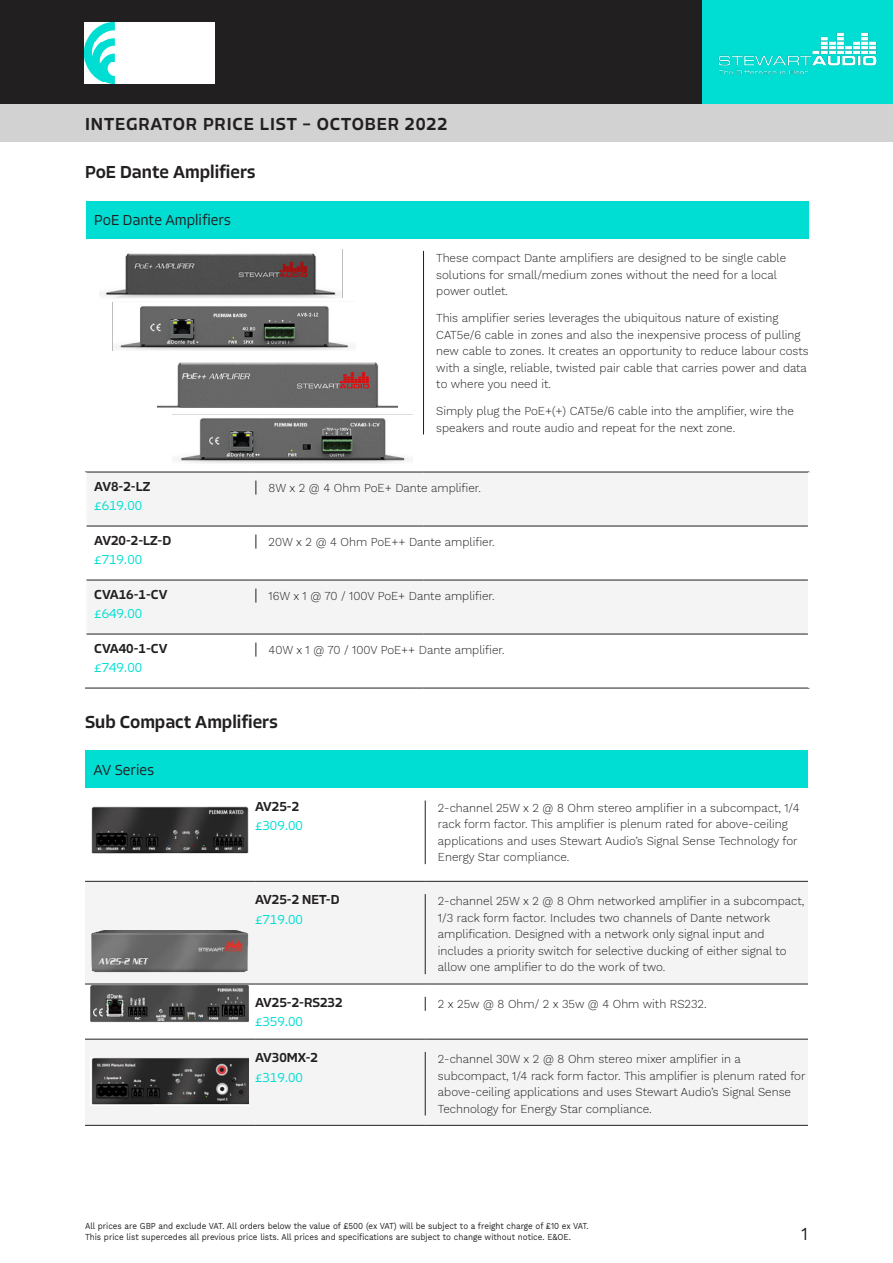
<style>
.page{position:relative;width:893px;height:1263px;background:#fff}
.page>*{position:absolute;margin:0;border:0;box-sizing:border-box;transform-origin:0 0}
.t1{font:500 18px "Allotrope";color:#221f20}
.t2{font:500 18px "Allotrope";letter-spacing:.05em;color:#221f20}
.t3{font:18px "Work Sans";color:#221f20;scale:.9 1}
.t4{font:300 15px "Allotrope";color:#221f20}
.t5{font:500 13.5px/19.5px "Allotrope";color:#221f20}
.t6{font:300 13.5px "Allotrope";color:#00ded4}
.Description{font:300 12px/16.5px "Work Sans";color:#221f20}
.t7{font:9px/10.8px "Work Sans";color:#221f20;scale:.9 1}
.s1{font-weight:300;color:#00ded4}
</style>
<div class="page">
<div style="left:702px;top:0;width:191px;height:104px;background:#00ded4"></div>
<div style="left:0;top:0;width:702px;height:104px;background:#221f20"></div>
<div style="left:0;top:104px;width:893px;height:37px;background:#d3d2d2"></div>
<img style="left:84px;top:23px;width:131px;height:61px">
<img style="left:718px;top:32px;width:159px;height:42px">
<div style="left:86px;top:201px;width:723px;height:37px;background:#00ded4"></div>
<svg style="left:87px;top:473px;width:721px;height:161px;fill:#f4f4f4"></svg>
<hr style="left:85px;top:472px;width:171px;height:1px;background:#221f20">
<hr style="left:256px;top:472px;width:167px;height:1px;background:#221f20">
<hr style="left:423px;top:472px;width:386px;height:1px;background:#221f20">
<hr style="left:85px;top:472px;width:2px;height:54px;background:#fff">
<hr style="left:87px;top:526px;width:169px;height:1px;background:#221f20">
<hr style="left:256px;top:526px;width:167px;height:1px;background:#221f20">
<hr style="left:423px;top:526px;width:385px;height:1px;background:#221f20">
<hr style="left:87px;top:580px;width:169px;height:1px;background:#221f20">
<hr style="left:256px;top:580px;width:167px;height:1px;background:#221f20">
<hr style="left:423px;top:580px;width:385px;height:1px;background:#221f20">
<hr style="left:87px;top:634px;width:169px;height:1px;background:#221f20">
<hr style="left:256px;top:634px;width:167px;height:1px;background:#221f20">
<hr style="left:423px;top:634px;width:385px;height:1px;background:#221f20">
<hr style="left:85px;top:688px;width:171px;height:1px;background:#221f20">
<hr style="left:256px;top:688px;width:167px;height:1px;background:#221f20">
<hr style="left:423px;top:688px;width:386px;height:1px;background:#221f20">
<hr style="left:808px;top:472px;width:1px;height:54px;background:#fff">
<hr style="left:423px;top:251px;width:1px;height:183px;background:#221f20">
<svg style="left:256px;top:480px;width:1px;height:15px"></svg>
<svg style="left:256px;top:534px;width:1px;height:15px"></svg>
<svg style="left:256px;top:588px;width:1px;height:15px"></svg>
<svg style="left:256px;top:642px;width:1px;height:15px"></svg>
<div style="left:85px;top:750px;width:723px;height:38px;background:#00ded4"></div>
<svg style="left:85px;top:882px;width:723px;height:243px;fill:#f4f4f4"></svg>
<hr style="left:85px;top:881px;width:170px;height:1px;background:#221f20">
<hr style="left:255px;top:881px;width:170px;height:1px;background:#221f20">
<hr style="left:425px;top:881px;width:383px;height:1px;background:#221f20">
<hr style="left:85px;top:1039px;width:170px;height:1px;background:#221f20">
<hr style="left:255px;top:1039px;width:170px;height:1px;background:#221f20">
<hr style="left:425px;top:1039px;width:383px;height:1px;background:#221f20">
<hr style="left:85px;top:984px;width:170px;height:1px;background:#221f20">
<hr style="left:255px;top:984px;width:170px;height:1px;background:#221f20">
<hr style="left:425px;top:984px;width:383px;height:1px;background:#221f20">
<hr style="left:85px;top:1125px;width:170px;height:1px;background:#221f20">
<hr style="left:255px;top:1125px;width:170px;height:1px;background:#221f20">
<hr style="left:425px;top:1125px;width:383px;height:1px;background:#221f20">
<hr style="left:425px;top:800px;width:1px;height:64px;background:#221f20">
<hr style="left:425px;top:894px;width:1px;height:80px;background:#221f20">
<svg style="left:425px;top:997px;width:1px;height:14px"></svg>
<hr style="left:425px;top:1052px;width:1px;height:63px;background:#221f20">
<img style="left:100px;top:250px;width:255px;height:100px">
<img style="left:157px;top:363px;width:256px;height:100px">
<img style="left:91px;top:807px;width:158px;height:46px">
<img style="left:90px;top:930px;width:159px;height:93px">
<img style="left:90px;top:1057px;width:159px;height:49px">
<h1 class="t2" style="left:85px;top:111px;width:364px">INTEGRATOR PRICE LIST – OCTOBER 2022</h1>
<p class="t1" style="left:85px;top:160px;width:172px">PoE Dante Amplifiers</p>
<p class="t4" style="left:94px;top:210px;width:138px">PoE Dante Amplifiers</p>
<p class="t5" style="left:94px;top:477px;width:57px">AV8-2-LZ</p>
<p class="t6" style="left:94px;top:497px;width:49px">£619.00</p>
<p class="Description" style="left:436px;top:249px;width:351px">These compact Dante amplifiers are designed to be single cable solutions for small/medium zones without the need for a local power outlet.</p>
<p class="Description" style="left:436px;top:309px;width:374px">This amplifier series leverages the ubiquitous nature of existing CAT5e/6 cable in zones and also the inexpensive process of pulling new cable to zones. It creates an opportunity to reduce labour costs with a single, reliable, twisted pair cable that carries power and data to where you need it.</p>
<p class="Description" style="left:436px;top:402px;width:359px">Simply plug the PoE+(+) CAT5e/6 cable into the amplifier, wire the speakers and route audio and repeat for the next zone.</p>
<p class="Description" style="left:269px;top:479px;width:214px">8W x 2 @ 4 Ohm PoE+ Dante amplifier.</p>
<p class="t5" style="left:94px;top:531px;width:78px">AV20-2-LZ-D <span class="s1">£719.00</span></p>
<p class="Description" style="left:269px;top:533px;width:228px">20W x 2 @ 4 Ohm PoE++ Dante amplifier.</p>
<p class="t5" style="left:94px;top:585px;width:75px">CVA16-1-CV</p>
<p class="t6" style="left:94px;top:605px;width:49px">£649.00</p>
<p class="Description" style="left:269px;top:587px;width:227px">16W x 1 @ 70 / 100V PoE+ Dante amplifier.</p>
<p class="t5" style="left:94px;top:639px;width:75px">CVA40-1-CV</p>
<p class="t6" style="left:94px;top:659px;width:49px">£749.00</p>
<p class="Description" style="left:269px;top:641px;width:237px">40W x 1 @ 70 / 100V PoE++ Dante amplifier.</p>
<p class="t1" style="left:85px;top:709px;width:194px">Sub Compact Amplifiers</p>
<p class="t4" style="left:94px;top:760px;width:62px">AV Series</p>
<p class="t5" style="left:255px;top:797px;width:46px">AV25-2</p>
<p class="t6" style="left:255px;top:817px;width:49px">£309.00</p>
<p class="Description" style="left:438px;top:799px;width:363px">2-channel 25W x 2 @ 8 Ohm stereo amplifier in a subcompact, 1/4 rack form factor. This amplifier is plenum rated for above-ceiling applications and uses Stewart Audio’s Signal Sense Technology for Energy Star compliance.</p>
<p class="t5" style="left:255px;top:890px;width:86px">AV25-2 NET-D</p>
<p class="t6" style="left:255px;top:910px;width:49px">£719.00</p>
<p class="Description" style="left:438px;top:892px;width:368px">2-channel 25W x 2 @ 8 Ohm networked amplifier in a subcompact, 1/3 rack form factor. Includes two channels of Dante network amplification. Designed with a network only signal input and includes a priority switch for selective ducking of either signal to allow one amplifier to do the work of two.</p>
<p class="t5" style="left:255px;top:993px;width:89px">AV25-2-RS232</p>
<p class="t6" style="left:255px;top:1013px;width:49px">£359.00</p>
<p class="Description" style="left:438px;top:995px;width:270px">2 x 25w @ 8 Ohm/ 2 x 35w @ 4 Ohm with RS232.</p>
<p class="t5" style="left:255px;top:1048px;width:64px">AV30MX-2</p>
<p class="t6" style="left:255px;top:1068px;width:49px">£319.00</p>
<p class="Description" style="left:438px;top:1050px;width:369px">2-channel 30W x 2 @ 8 Ohm stereo mixer amplifier in a subcompact, 1/4 rack form factor. This amplifier is plenum rated for above-ceiling applications and uses Stewart Audio’s Signal Sense Technology for Energy Star compliance.</p>
<p class="t7" style="left:85px;top:1220px;width:561px">All prices are GBP and exclude VAT. All orders below the value of £500 (ex VAT) will be subject to a freight charge of £10 ex VAT.<br>This price list supercedes all previous price lists. All prices and specifications are subject to change without notice. E&amp;OE.</p>
<h1 class="t3" style="left:802px;top:1220px;width:9px">1</h1>
</div>
